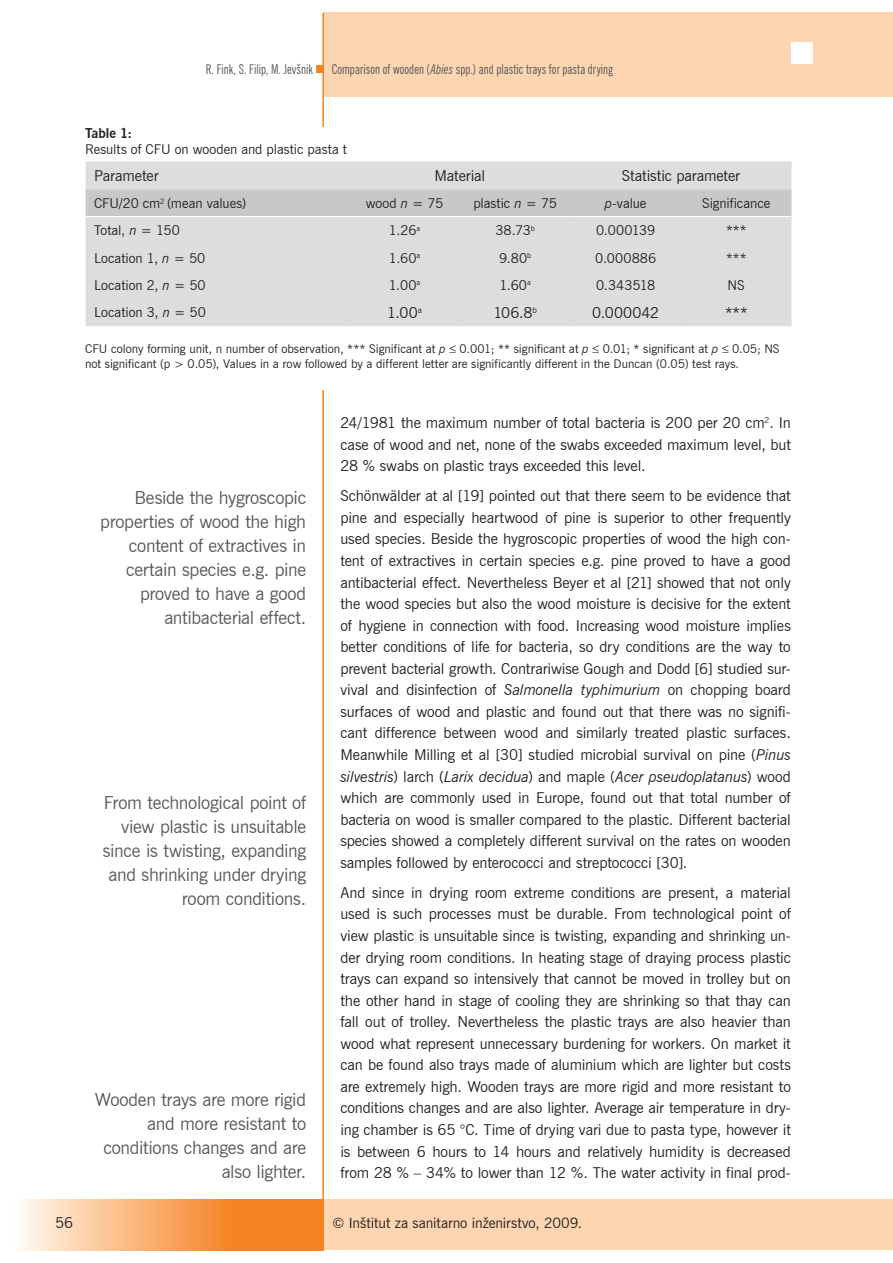
<style>
.page{position:relative;width:893px;height:1263px;background:#fff}
.page>*{position:absolute;margin:0;border:0;box-sizing:border-box;transform-origin:0 0}
.t1{font:18px/24px "News Gothic L2";letter-spacing:-.015em;color:#57585a;text-align:right}
.t2{font:15px/21.6px "News Gothic L2";letter-spacing:-.005em;color:#231f20;text-align:justify}
.t3{font:14.25px "News Gothic L2";letter-spacing:-.005em;color:#231f20}
.t4{font:13.5px "News Gothic L2";color:#231f20}
.t5{font:condensed 13.5px "News Gothic L2";letter-spacing:.005em;color:#57585a;scale:.9 1}
.t6{font:700 13.5px "News Gothic L2";color:#231f20}
.t7{font:12px/15px "News Gothic L2";color:#231f20}
.s1{color:#f58220}
.s2{font-style:italic}
</style>
<div class="page">
<svg style="left:22px;top:1200px;width:300px;height:50px;background:#f8ab69"></svg>
<div style="left:324px;top:1200px;width:569px;height:50px;background:#fdd5b0"></div>
<div style="left:323px;top:13px;width:570px;height:84px;background:#fdd5b0"></div>
<hr style="left:322px;top:13px;width:2px;height:1237px;background:#f58220">
<div style="left:791px;top:43px;width:21px;height:21px;background:#fff"></div>
<div style="left:85px;top:128px;width:706px;height:262px;background:#fff"></div>
<div style="left:86px;top:161px;width:705px;height:165px;background:#dcdddf"></div>
<div style="left:86px;top:189px;width:705px;height:27px;background:#c7c8ca"></div>
<hr style="left:86px;top:216px;width:263px;height:1px;background:#fff">
<hr style="left:349px;top:216px;width:111px;height:1px;background:#fff">
<hr style="left:460px;top:216px;width:110px;height:1px;background:#fff">
<hr style="left:570px;top:216px;width:111px;height:1px;background:#fff">
<hr style="left:681px;top:216px;width:110px;height:1px;background:#fff">
<p class="t5" style="left:206px;top:61px;width:454px">R. Fink, S. Filip, M. Jevšnik <span class="s1">■</span> Comparison of wooden (<span class="s2">Abies</span> spp.) and plastic trays for pasta drying</p>
<p class="t6" style="left:85px;top:125px;width:49px">Table 1:</p>
<p class="t4" style="left:85px;top:141px;width:263px">Results of CFU on wooden and plastic pasta t</p>
<p class="t2" style="left:94px;top:165px;width:66px">Parameter</p>
<p class="t2" style="left:434px;top:165px;width:52px">Material</p>
<p class="t2" style="left:622px;top:165px;width:120px">Statistic parameter</p>
<p class="t4" style="left:94px;top:195px;width:154px">CFU/20 cm<sup>2</sup> (mean values)</p>
<p class="t4" style="left:366px;top:195px;width:79px">wood <span class="s2">n</span> = 75</p>
<p class="t4" style="left:473px;top:195px;width:85px">plastic <span class="s2">n</span> = 75</p>
<p class="t4" style="left:605px;top:195px;width:43px"><span class="s2">p</span>-value</p>
<p class="t4" style="left:702px;top:195px;width:69px">Significance</p>
<p class="t4" style="left:94px;top:222px;width:87px">Total, <span class="s2">n</span> = 150</p>
<p class="t4" style="left:389px;top:222px;width:33px">1.26<sup>a</sup></p>
<p class="t4" style="left:495px;top:222px;width:41px">38.73<sup>b</sup></p>
<p class="t4" style="left:596px;top:222px;width:61px">0.000139</p>
<p class="t4" style="left:726px;top:222px;width:22px">***</p>
<p class="t4" style="left:94px;top:250px;width:113px">Location 1, <span class="s2">n</span> = 50</p>
<p class="t4" style="left:389px;top:250px;width:33px">1.60<sup>a</sup></p>
<p class="t4" style="left:499px;top:250px;width:34px">9.80<sup>b</sup></p>
<p class="t4" style="left:595px;top:250px;width:63px">0.000886</p>
<p class="t4" style="left:726px;top:250px;width:22px">***</p>
<p class="t4" style="left:94px;top:277px;width:113px">Location 2, <span class="s2">n</span> = 50</p>
<p class="t4" style="left:389px;top:277px;width:33px">1.00<sup>a</sup></p>
<p class="t4" style="left:499px;top:277px;width:33px">1.60<sup>a</sup></p>
<p class="t4" style="left:596px;top:277px;width:61px">0.343518</p>
<p class="t4" style="left:728px;top:277px;width:19px">NS</p>
<p class="t4" style="left:94px;top:304px;width:113px">Location 3, <span class="s2">n</span> = 50</p>
<p class="t2" style="left:387px;top:302px;width:36px">1.00<sup>a</sup></p>
<p class="t2" style="left:493px;top:302px;width:45px">106.8<sup>b</sup></p>
<p class="t2" style="left:592px;top:302px;width:69px">0.000042</p>
<p class="t2" style="left:725px;top:302px;width:24px">***</p>
<p class="t7" style="left:85px;top:341px;width:696px">CFU colony forming unit, n number of observation, *** Significant at <span class="s2">p</span> ≤ 0.001; ** significant at <span class="s2">p</span> ≤ 0.01; * significant at <span class="s2">p</span> ≤ 0.05; NS not significant (p &gt; 0.05), Values in a row followed by a different letter are significantly different in the Duncan (0.05) test rays.</p>
<p class="t1" style="left:100px;top:486px;width:207px">Beside the hygroscopic properties of wood the high content of extractives in certain species e.g. pine proved to have a good antibacterial effect.</p>
<p class="t1" style="left:103px;top:790px;width:205px">From technological point of view plastic is unsuitable since is twisting, expanding and shrinking under drying room conditions.</p>
<p class="t2" style="left:55px;top:1212px;width:20px">56</p>
<p class="t1" style="left:95px;top:1087px;width:213px">Wooden trays are more rigid and more resistant to conditions changes and are also lighter.</p>
<p class="t2" style="left:340px;top:412px;width:452px">24/1981 the maximum number of total bacteria is 200 per 20 cm<sup>2</sup>. In case of wood and net, none of the swabs exceeded maximum level, but 28 % swabs on plastic trays exceeded this level.</p>
<p class="t2" style="left:340px;top:485px;width:452px">Schönwälder at al [19] pointed out that there seem to be evidence that pine and especially heartwood of pine is superior to other frequently used species. Beside the hygroscopic properties of wood the high con&shy;tent of extractives in certain species e.g. pine proved to have a good antibacterial effect. Nevertheless Beyer et al [21] showed that not only the wood species but also the wood moisture is decisive for the extent of hygiene in connection with food. Increasing wood moisture implies better conditions of life for bacteria, so dry conditions are the way to prevent bacterial growth. Contrariwise Gough and Dodd [6] studied sur&shy;vival and disinfection of <span class="s2">Salmonella typhimurium</span> on chopping board surfaces of wood and plastic and found out that there was no signifi&shy;cant difference between wood and similarly treated plastic surfaces.<br>Meanwhile Milling et al [30] studied microbial survival on pine (<span class="s2">Pinus silvestris</span>) larch (<span class="s2">Larix decidua</span>) and maple (<span class="s2">Acer pseudoplatanus</span>) wood which are commonly used in Europe, found out that total number of bacteria on wood is smaller compared to the plastic. Different bacterial species showed a completely different survival on the rates on wooden samples followed by enterococci and streptococci [30].</p>
<p class="t2" style="left:340px;top:882px;width:452px">And since in drying room extreme conditions are present, a material used is such processes must be durable. From technological point of view plastic is unsuitable since is twisting, expanding and shrinking un&shy;der drying room conditions. In heating stage of draying process plastic trays can expand so intensively that cannot be moved in trolley but on the other hand in stage of cooling they are shrinking so that thay can fall out of trolley. Nevertheless the plastic trays are also heavier than wood what represent unnecessary burdening for workers. On market it can be found also trays made of aluminium which are lighter but costs are extremely high. Wooden trays are more rigid and more resistant to conditions changes and are also lighter. Average air temperature in dry&shy;ing chamber is 65 °C. Time of drying vari due to pasta type, however it is between 6 hours to 14 hours and relatively humidity is decreased from 28 % – 34% to lower than 12 %. The water activity in final prod-</p>
<p class="t3" style="left:333px;top:1214px;width:251px">© Inštitut za sanitarno inženirstvo, 2009.</p>
</div>
